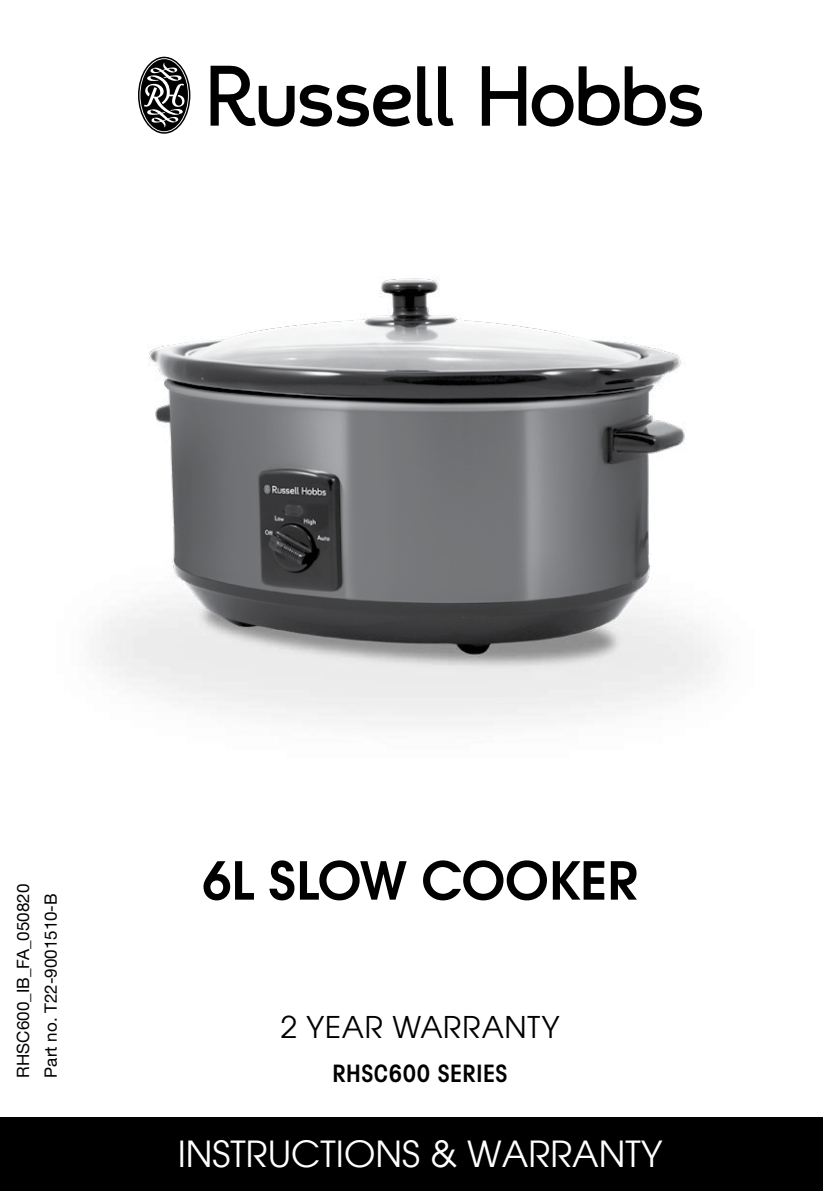
<style>
.page{position:relative;width:823px;height:1191px;background:#fff}
.page>*{position:absolute;margin:0;border:0;box-sizing:border-box;transform-origin:0 0}
.t1{font:600 52px "Avant Garde";letter-spacing:-.005em;color:#000}
.t2{font:36px "Avant Garde";color:#fff}
.t3{font:30px "Avant Garde";letter-spacing:.025em;color:#000}
.t4{font:600 condensed 24px "Avant Garde";letter-spacing:.02em;color:#000}
.t5{font:17px/27.6px "Helvetica Neue LT Std";color:#000}
</style>
<div class="page">
<img style="left:92px;top:277px;width:626px;height:448px">
<div style="left:0;top:1117px;width:822px;height:74px;background:#000"></div>
<svg style="left:138px;top:57px;width:52px;height:77px"></svg>
<svg style="left:417px;top:66px;width:36px;height:60px"></svg>
<svg style="left:210px;top:66px;width:200px;height:60px"></svg>
<svg style="left:481px;top:66px;width:220px;height:60px"></svg>
<p class="t5" style="left:9px;top:1077px;width:195px;rotate:-90deg">RHSC600_IB_FA_050820<br>Part no. T22-9001510-B</p>
<h1 class="t1" style="left:202px;top:846px;width:436px">6L SLOW COOKER</h1>
<h3 class="t3" style="left:280px;top:1009px;width:280px">2 YEAR WARRANTY</h3>
<h3 class="t4" style="left:332px;top:1058px;width:176px">RHSC600 SERIES</h3>
<h2 class="t2" style="left:177px;top:1132px;width:486px">INSTRUCTIONS &amp; WARRANTY</h2>
</div>
